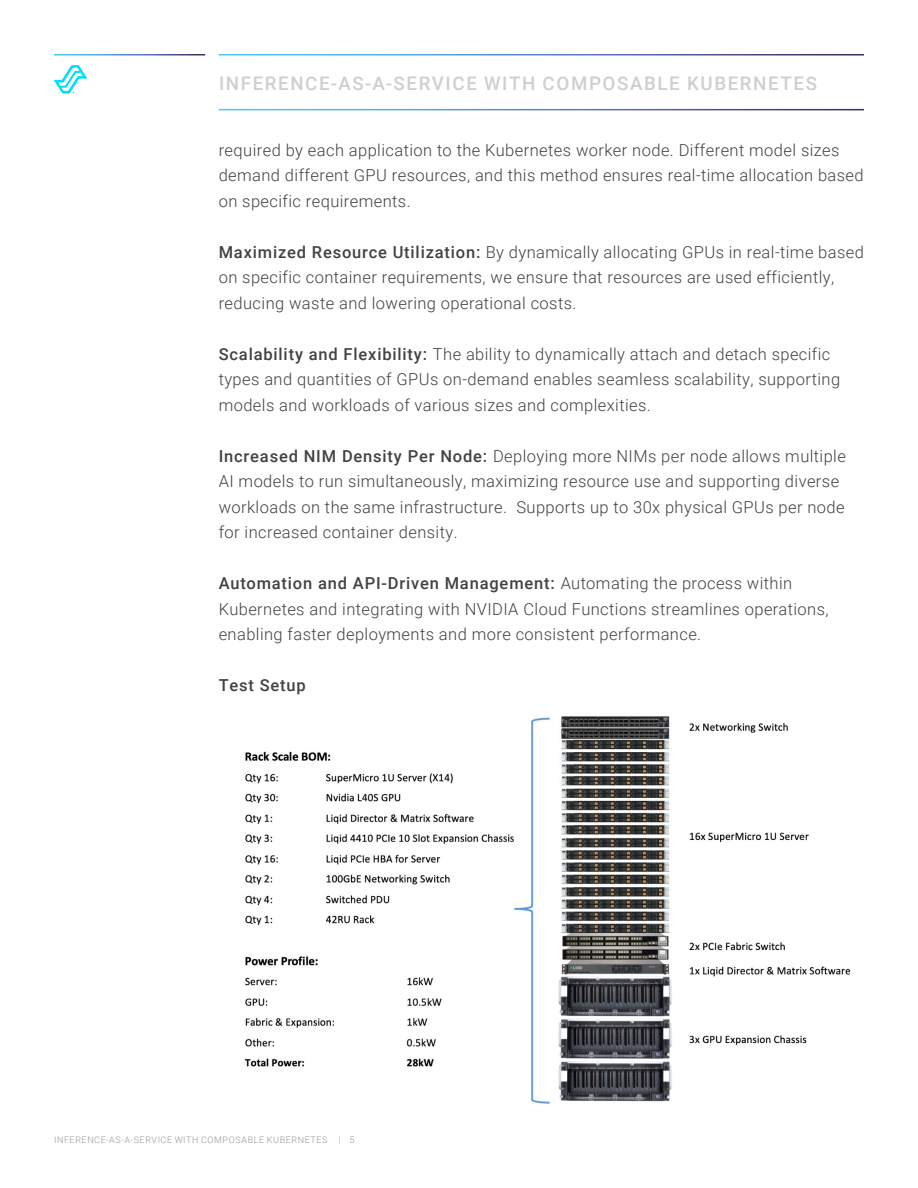
<style>
.page{position:relative;width:918px;height:1188px;background:#fff}
.page>*{position:absolute;margin:0;border:0;box-sizing:border-box;transform-origin:0 0}
.t1{font:500 18.75px "Roboto";letter-spacing:.085em;color:#cfcfcf}
.t2{font:300 16.5px/25.5px "Roboto";letter-spacing:.025em;color:#424142}
.t3{font:500 16.5px "Roboto";letter-spacing:.05em;color:#424242}
.t4{font:300 9px "Roboto";letter-spacing:.065em;color:#96969c}
.s1{font-weight:500;color:#424242}
</style>
<div class="page">
<svg style="left:54px;top:65px;width:33px;height:28px"></svg>
<img style="left:244px;top:716px;width:607px;height:388px">
<p class="t1" style="left:219px;top:70px;width:600px">INFERENCE-AS-A-SERVICE WITH COMPOSABLE KUBERNETES</p>
<p class="t2" style="left:219px;top:136px;width:647px">required by each application to the Kubernetes worker node. Different model sizes demand different GPU resources, and this method ensures real-time allocation based on specific requirements.</p>
<p class="t2" style="left:219px;top:238px;width:647px"><span class="s1">Maximized Resource Utilization:</span> By dynamically allocating GPUs in real-time based on specific container requirements, we ensure that resources are used efficiently, reducing waste and lowering operational costs.</p>
<p class="t2" style="left:219px;top:340px;width:623px"><span class="s1">Scalability and Flexibility:</span> The ability to dynamically attach and detach specific types and quantities of GPUs on-demand enables seamless scalability, supporting models and workloads of various sizes and complexities.</p>
<p class="t2" style="left:219px;top:442px;width:629px"><span class="s1">Increased NIM Density Per Node:</span> Deploying more NIMs per node allows multiple AI models to run simultaneously, maximizing resource use and supporting diverse workloads on the same infrastructure. Supports up to 30x physical GPUs per node for increased container density.</p>
<p class="t2" style="left:219px;top:570px;width:611px"><span class="s1">Automation and API-Driven Management:</span> Automating the process within<br>Kubernetes and integrating with NVIDIA Cloud Functions streamlines operations, enabling faster deployments and more consistent performance.</p>
<p class="t3" style="left:219px;top:674px;width:89px">Test Setup</p>
<p class="t4" style="left:54px;top:1134px;width:302px">INFERENCE-AS-A-SERVICE WITH COMPOSABLE KUBERNETES | 5</p>
</div>
